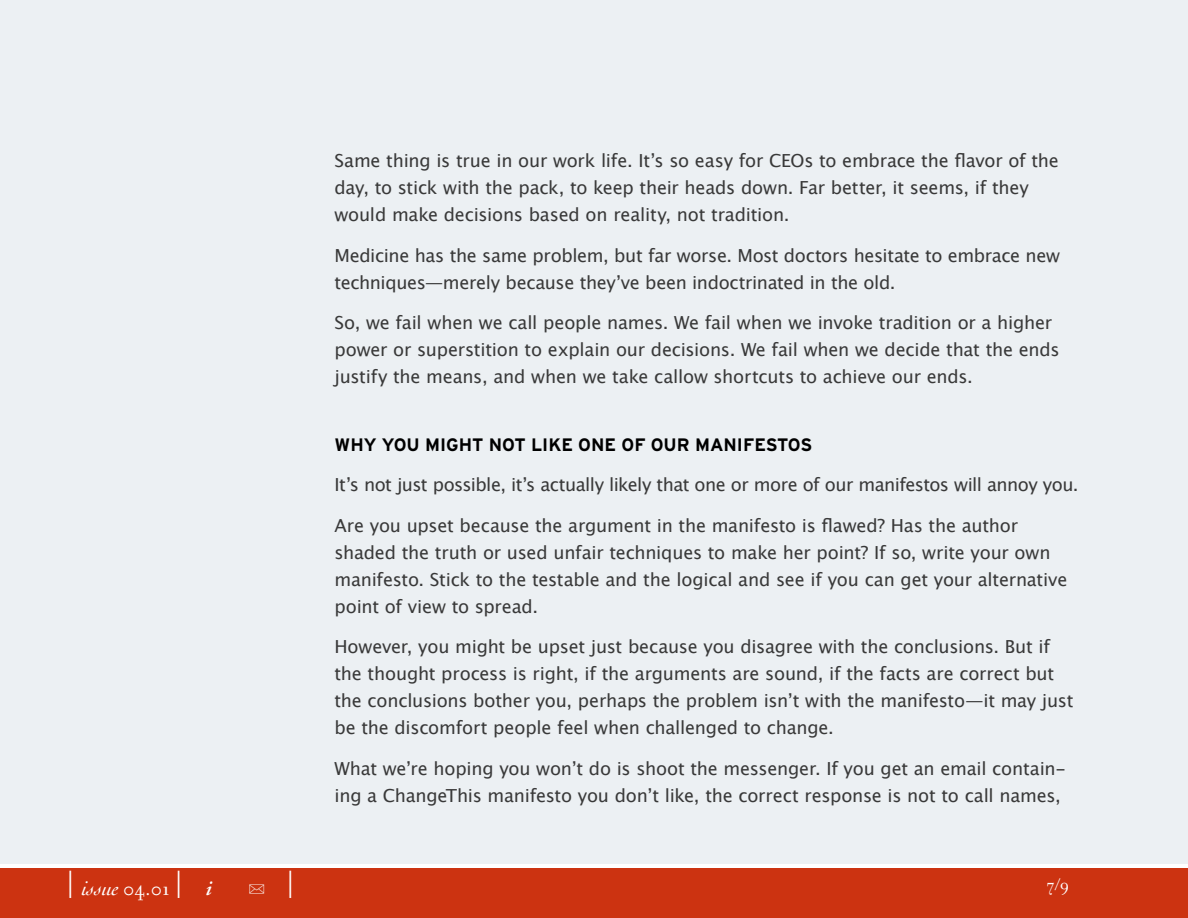
<style>
.page{position:relative;width:1188px;height:918px;background:#fff}
.page>*{position:absolute;margin:0;border:0;box-sizing:border-box;transform-origin:0 0}
.t1{font:italic 21px "Cochin";color:#fff}
.t2{font:18px/27px "Lucida Grande";letter-spacing:-.015em;color:#393939}
.t3{font:700 18px "Interstate";color:#000}
.t4{font:18px "Filosofia";color:#fff}
.t5{font:18px "FF Dingbests";color:#fff}
.s1{font-family:"Filosofia";font-style:normal;font-size:36px}
.s2{font-family:"Filosofia";font-style:normal}
.s3{font-family:"Adobe Garamond";font-weight:600}
.s4{font-family:"Filosofia";font-size:36px}
</style>
<div class="page">
<div style="left:0;top:0;width:1188px;height:864px;background:#ecf0f3"></div>
<div style="left:0;top:868px;width:1188px;height:50px;background:#c31"></div>
<p class="t1" style="left:66px;top:876px;width:147px"><span class="s1">|</span> issue <span class="s2">04.01</span> <span class="s1">|</span> <span class="s3">i</span></p>
<p class="t5" style="left:248px;top:879px;width:49px">U <span class="s4">|</span></p>
<p class="t2" style="left:334px;top:147px;width:726px">Same thing is true in our work life. Itʼs so easy for CEOs to embrace the flavor of the day, to stick with the pack, to keep their heads down. Far better, it seems, if they would make decisions based on reality, not tradition.</p>
<p class="t2" style="left:334px;top:242px;width:727px">Medicine has the same problem, but far worse. Most doctors hesitate to embrace new techniques—merely because theyʼve been indoctrinated in the old.</p>
<p class="t2" style="left:334px;top:309px;width:727px">So, we fail when we call people names. We fail when we invoke tradition or a higher power or superstition to explain our decisions. We fail when we decide that the ends justify the means, and when we take callow shortcuts to achieve our ends.</p>
<p class="t3" style="left:334px;top:434px;width:479px">WHY YOU MIGHT NOT LIKE ONE OF OUR MANIFESTOS</p>
<p class="t2" style="left:334px;top:471px;width:746px">Itʼs not just possible, itʼs actually likely that one or more of our manifestos will annoy you.</p>
<p class="t2" style="left:334px;top:512px;width:734px">Are you upset because the argument in the manifesto is flawed? Has the author shaded the truth or used unfair techniques to make her point? If so, write your own manifesto. Stick to the testable and the logical and see if you can get your alternative point of view to spread.</p>
<p class="t2" style="left:334px;top:633px;width:740px">However, you might be upset just because you disagree with the conclusions. But if the thought process is right, if the arguments are sound, if the facts are correct but the conclusions bother you, perhaps the problem isnʼt with the manifesto—it may just be the discomfort people feel when challenged to change.</p>
<p class="t2" style="left:334px;top:755px;width:733px">What weʼre hoping you wonʼt do is shoot the messenger. If you get an email contain&shy;ing a ChangeThis manifesto you donʼt like, the correct response is not to call names,</p>
<p class="t4" style="left:1047px;top:874px;width:24px">7/9</p>
</div>
